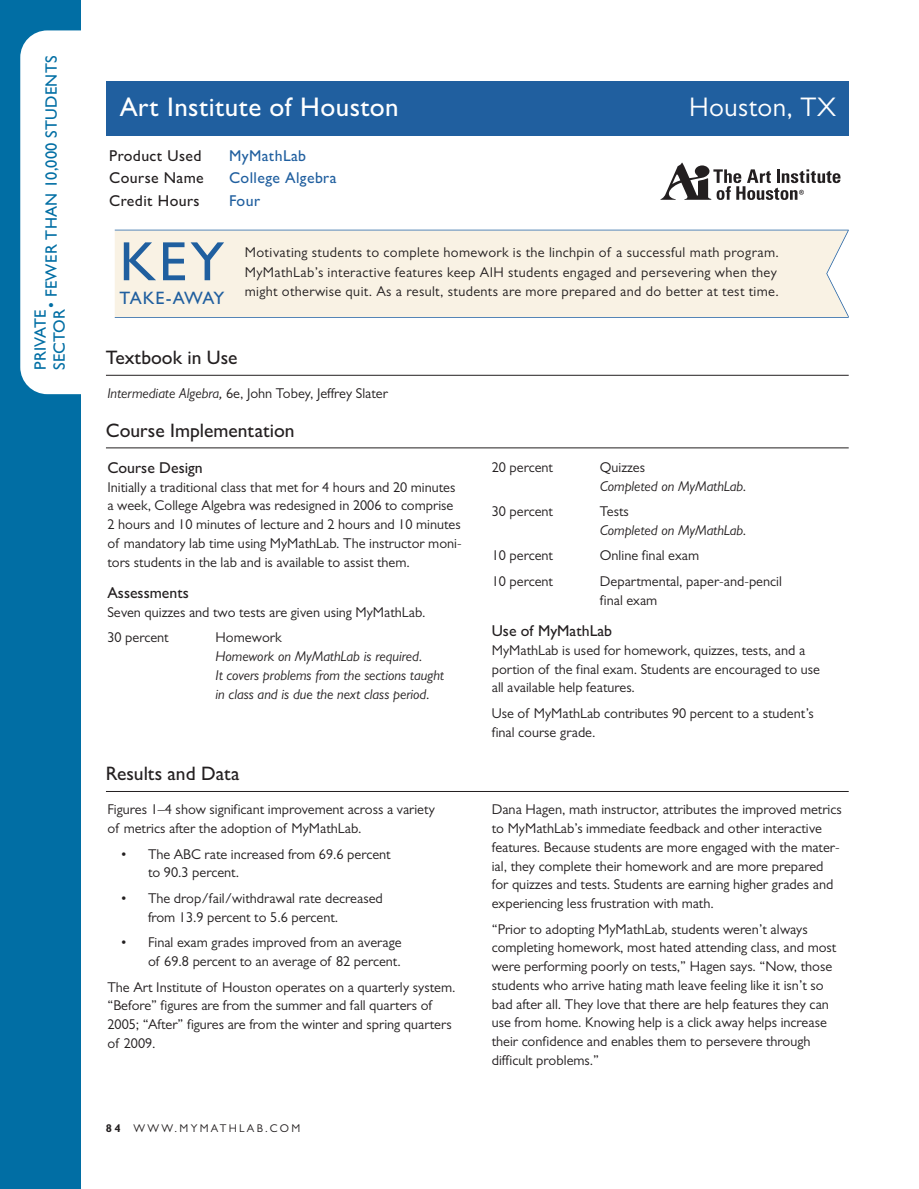
<style>
.page{position:relative;width:919px;height:1189px;background:#fff}
.page>*{position:absolute;margin:0;border:0;box-sizing:border-box;transform-origin:0 0}
.t1{font:500 55.5px "Gill Sans MT Pro";color:#205f9f}
.t2{font:500 27px "Gill Sans MT Pro";letter-spacing:.015em;color:#fff}
.t3{font:27px "Gill Sans MT Pro";letter-spacing:.015em;color:#fff}
.t4{font:500 19.5px "Gill Sans MT Pro";color:#231f20}
.t5{font:500 18px "Gill Sans MT Pro";letter-spacing:-.025em;color:#205f9f}
.t6{font:500 16.5px/18.8px "Gill Sans MT Pro";letter-spacing:.01em;color:#016ea4}
.t7{font:500 15.75px "Gill Sans MT Pro";color:#231f20}
.t8{font:500 15.75px "Gill Sans MT Pro";letter-spacing:.025em;color:#231f20}
.t9{font:500 15.75px "Gill Sans MT Pro";letter-spacing:.025em;color:#205f9f}
.t10{font:14.25px/18.8px "Gill Sans MT Pro";color:#231f20}
.t11{font:14.25px/19.5px "Gill Sans MT Pro";letter-spacing:.025em;color:#231f20}
.t12{font:italic 14.25px/18.8px "Gill Sans MT Pro";color:#231f20}
.t13{font:11.25px "Gill Sans MT Pro";letter-spacing:.2em;color:#231f20}
.s1{color:#fff}
.s2{font-style:italic}
.s3{font-weight:700}
</style>
<div class="page">
<div style="left:115px;top:230px;width:733px;height:88px;background:#f9f2e4"></div>
<div style="left:0;top:0;width:81px;height:1188px;background:#016ea4"></div>
<div style="left:20px;top:30px;width:95px;height:364px;background:#fff;border-radius:27px"></div>
<hr style="left:106px;top:790px;width:742px;height:1px;background:#231f20">
<div style="left:106px;top:81px;width:742px;height:54px;background:#205f9f"></div>
<svg style="left:660px;top:163px;width:180px;height:37px"></svg>
<hr style="left:106px;top:447px;width:742px;height:1px;background:#231f20">
<hr style="left:106px;top:375px;width:742px;height:1px;background:#231f20">
<p class="t6" style="left:44px;top:373px;width:319px;rotate:-90deg"><span class="s1">PRIVATE</span> • FEWER THAN 10,000 STUDENTS</p>
<p class="t6" style="left:33px;top:370px;width:63px;rotate:-90deg">PRIVATE<br>SECTOR</p>
<h2 class="t2" style="left:120px;top:98px;width:280px">Art Institute of Houston</h2>
<h2 class="t3" style="left:688px;top:98px;width:148px">Houston, TX</h2>
<p class="t8" style="left:109px;top:150px;width:94px">Product Used</p>
<p class="t9" style="left:229px;top:150px;width:79px">MyMathLab</p>
<p class="t8" style="left:109px;top:173px;width:96px">Course Name</p>
<p class="t9" style="left:229px;top:173px;width:109px">College Algebra</p>
<p class="t8" style="left:109px;top:195px;width:92px">Credit Hours</p>
<p class="t9" style="left:229px;top:195px;width:32px">Four</p>
<h1 class="t1" style="left:120px;top:242px;width:106px">KEY</h1>
<p class="t5" style="left:120px;top:291px;width:106px">TAKE-AWAY</p>
<p class="t11" style="left:245px;top:244px;width:535px">Motivating students to complete homework is the linchpin of a successful math program.<br>MyMathLab’s interactive features keep AIH students engaged and persevering when they</p>
<p class="t11" style="left:245px;top:283px;width:535px">might otherwise quit. As a result, students are more prepared and do better at test time.</p>
<h3 class="t4" style="left:106px;top:351px;width:133px">Textbook in Use</h3>
<p class="t10" style="left:107px;top:385px;width:282px"><span class="s2">Intermediate Algebra,</span> 6e, John Tobey, Jeffrey Slater</p>
<h3 class="t4" style="left:106px;top:423px;width:190px">Course Implementation</h3>
<p class="t7" style="left:107px;top:462px;width:97px">Course Design</p>
<p class="t10" style="left:107px;top:479px;width:355px">Initially a traditional class that met for 4 hours and 20 minutes a week, College Algebra was redesigned in 2006 to comprise 2 hours and 10 minutes of lecture and 2 hours and 10 minutes of mandatory lab time using MyMathLab. The instructor moni&shy;tors students in the lab and is available to assist them.</p>
<p class="t7" style="left:107px;top:587px;width:83px">Assessments</p>
<p class="t10" style="left:107px;top:600px;width:319px;line-height:25.5px">Seven quizzes and two tests are given using MyMathLab.<br>30 percent</p>
<p class="t10" style="left:215px;top:629px;width:67px">Homework</p>
<p class="t12" style="left:215px;top:648px;width:230px">Homework on MyMathLab is required.<br>It covers problems from the sections taught in class and is due the next class period.</p>
<h3 class="t4" style="left:106px;top:766px;width:135px">Results and Data</h3>
<p class="t10" style="left:107px;top:801px;width:329px">Figures 1–4 show significant improvement across a variety of metrics after the adoption of MyMathLab.</p>
<p class="t10" style="left:148px;top:845px;width:244px;text-indent:-27px">• The ABC rate increased from 69.6 percent to 90.3 percent.</p>
<p class="t10" style="left:148px;top:890px;width:236px;text-indent:-27px">• The drop/fail/withdrawal rate decreased from 13.9 percent to 5.6 percent.</p>
<p class="t10" style="left:121px;top:934px;width:282px;text-align:right">• Final exam grades improved from an average of 69.8 percent to an average of 82 percent.</p>
<p class="t10" style="left:107px;top:978px;width:349px">The Art Institute of Houston operates on a quarterly system. “Before” figures are from the summer and fall quarters of 2005; “After” figures are from the winter and spring quarters of 2009.</p>
<p class="t13" style="left:106px;top:1123px;width:196px"><span class="s3">84</span> WWW.MYMATHLAB.COM</p>
<p class="t10" style="left:491px;top:459px;width:63px">20 percent</p>
<p class="t10" style="left:599px;top:459px;width:47px">Quizzes</p>
<p class="t12" style="left:599px;top:478px;width:148px">Completed on MyMathLab.</p>
<p class="t10" style="left:491px;top:503px;width:63px">30 percent</p>
<p class="t10" style="left:599px;top:503px;width:31px">Tests</p>
<p class="t12" style="left:599px;top:522px;width:148px">Completed on MyMathLab.</p>
<p class="t10" style="left:491px;top:547px;width:63px">10 percent</p>
<p class="t10" style="left:599px;top:547px;width:101px">Online final exam</p>
<p class="t10" style="left:491px;top:573px;width:63px">10 percent</p>
<p class="t10" style="left:599px;top:573px;width:183px">Departmental, paper-and-pencil final exam</p>
<p class="t7" style="left:491px;top:625px;width:122px">Use of MyMathLab</p>
<p class="t10" style="left:491px;top:642px;width:329px">MyMathLab is used for homework, quizzes, tests, and a portion of the final exam. Students are encouraged to use all available help features.</p>
<p class="t10" style="left:491px;top:705px;width:323px">Use of MyMathLab contributes 90 percent to a student’s final course grade.</p>
<p class="t10" style="left:491px;top:801px;width:351px">Dana Hagen, math instructor, attributes the improved metrics to MyMathLab’s immediate feedback and other interactive features. Because students are more engaged with the mater&shy;ial, they complete their homework and are more prepared for quizzes and tests. Students are earning higher grades and experiencing less frustration with math.</p>
<p class="t10" style="left:491px;top:920px;width:346px">“Prior to adopting MyMathLab, students weren’t always completing homework, most hated attending class, and most were performing poorly on tests,” Hagen says. “Now, those students who arrive hating math leave feeling like it isn’t so bad after all. They love that there are help features they can use from home. Knowing help is a click away helps increase their confidence and enables them to persevere through difficult problems.”</p>
</div>
